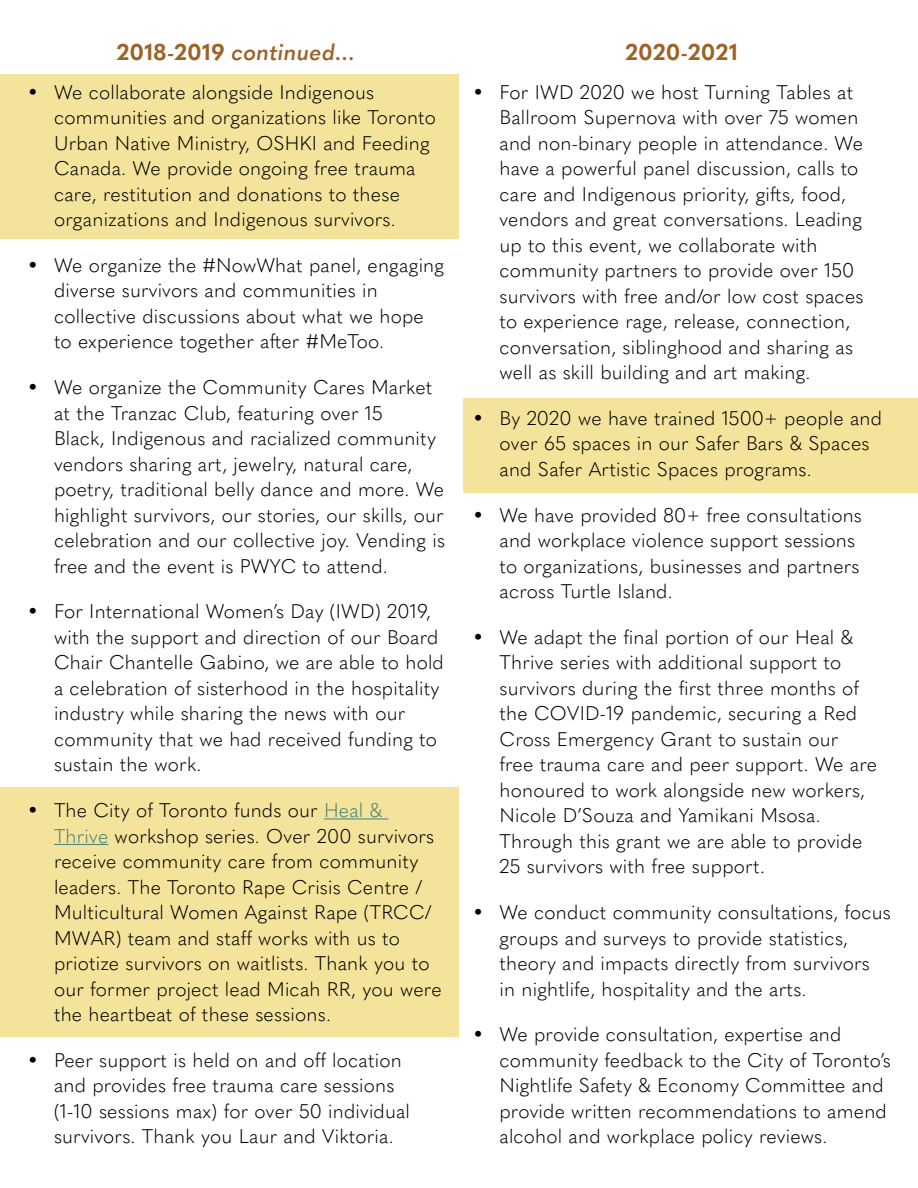
<style>
.page{position:relative;width:918px;height:1188px;background:#fff}
.page>*{position:absolute;margin:0;border:0;box-sizing:border-box;transform-origin:0 0}
.t1{font:italic 600 22.5px "Quasimoda";letter-spacing:.01em;color:#9d6226}
.t2{font:700 22.5px "Quasimoda";letter-spacing:.01em;color:#9d6226}
.t3{font:300 19.5px/25.5px "Quasimoda";letter-spacing:.01em;color:#000}
.s1{font-weight:700;font-style:normal}
.s2{color:#478275}
</style>
<div class="page">
<div style="left:464px;top:398px;width:454px;height:95px;background:#f4e39b"></div>
<div style="left:0;top:788px;width:459px;height:249px;background:#f4e39b"></div>
<div style="left:0;top:74px;width:459px;height:164px;background:#f4e39b"></div>
<hr style="left:324px;top:818px;width:64px;height:1px;background:#478275">
<hr style="left:54px;top:844px;width:55px;height:1px;background:#478275">
<p class="t1" style="left:117px;top:34px;width:240px"><span class="s1">2018-2019</span> continued...</p>
<p class="t3" style="left:54px;top:78px;width:384px;text-indent:-27px">• We collaborate alongside Indigenous communities and organizations like Toronto Urban Native Ministry, OSHKI and Feeding Canada. We provide ongoing free trauma care, restitution and donations to these organizations and Indigenous survivors.</p>
<p class="t3" style="left:54px;top:251px;width:392px;text-indent:-27px">• We organize the #NowWhat panel, engaging diverse survivors and communities in collective discussions about what we hope to experience together after #MeToo.</p>
<p class="t3" style="left:54px;top:373px;width:393px;text-indent:-27px">• We organize the Community Cares Market at the Tranzac Club, featuring over 15<br>Black, Indigenous and racialized community vendors sharing art, jewelry, natural care, poetry, traditional belly dance and more. We highlight survivors, our stories, our skills, our celebration and our collective joy. Vending is free and the event is PWYC to attend.</p>
<p class="t3" style="left:54px;top:597px;width:391px;text-indent:-27px">• For International Women’s Day (IWD) 2019, with the support and direction of our Board Chair Chantelle Gabino, we are able to hold a celebration of sisterhood in the hospitality industry while sharing the news with our community that we had received funding to sustain the work.</p>
<p class="t3" style="left:54px;top:796px;width:389px;text-indent:-27px">• The City of Toronto funds our <span class="s2">Heal &amp;<br>Thrive</span> workshop series. Over 200 survivors receive community care from community leaders. The Toronto Rape Crisis Centre / Multicultural Women Against Rape (TRCC/ MWAR) team and staff works with us to priotize survivors on waitlists. Thank you to our former project lead Micah RR, you were the heartbeat of these sessions.</p>
<p class="t3" style="left:54px;top:1046px;width:358px;text-indent:-27px">• Peer support is held on and off location and provides free trauma care sessions (1-10 sessions max) for over 50 individual survivors. Thank you Laur and Viktoria.</p>
<p class="t2" style="left:626px;top:34px;width:114px">2020-2021</p>
<p class="t3" style="left:500px;top:78px;width:366px;text-indent:-27px">• For IWD 2020 we host Turning Tables at Ballroom Supernova with over 75 women and non-binary people in attendance. We have a powerful panel discussion, calls to care and Indigenous priority, gifts, food, vendors and great conversations. Leading up to this event, we collaborate with community partners to provide over 150 survivors with free and/or low cost spaces to experience rage, release, connection, conversation, siblinghood and sharing as well as skill building and art making.</p>
<p class="t3" style="left:500px;top:404px;width:384px;text-indent:-27px">• By 2020 we have trained 1500+ people and over 65 spaces in our Safer Bars &amp; Spaces and Safer Artistic Spaces programs.</p>
<p class="t3" style="left:500px;top:501px;width:364px;text-indent:-27px">• We have provided 80+ free consultations and workplace violence support sessions to organizations, businesses and partners across Turtle Island.</p>
<p class="t3" style="left:500px;top:623px;width:379px;text-indent:-27px">• We adapt the final portion of our Heal &amp; Thrive series with additional support to survivors during the first three months of the COVID-19 pandemic, securing a Red Cross Emergency Grant to sustain our free trauma care and peer support. We are honoured to work alongside new workers, Nicole D’Souza and Yamikani Msosa.<br>Through this grant we are able to provide 25 survivors with free support.</p>
<p class="t3" style="left:500px;top:898px;width:393px;text-indent:-27px">• We conduct community consultations, focus groups and surveys to provide statistics, theory and impacts directly from survivors<br>in nightlife, hospitality and the arts.</p>
<p class="t3" style="left:500px;top:1021px;width:393px;text-indent:-27px">• We provide consultation, expertise and community feedback to the City of Toronto’s Nightlife Safety &amp; Economy Committee and provide written recommendations to amend alcohol and workplace policy reviews.</p>
</div>
